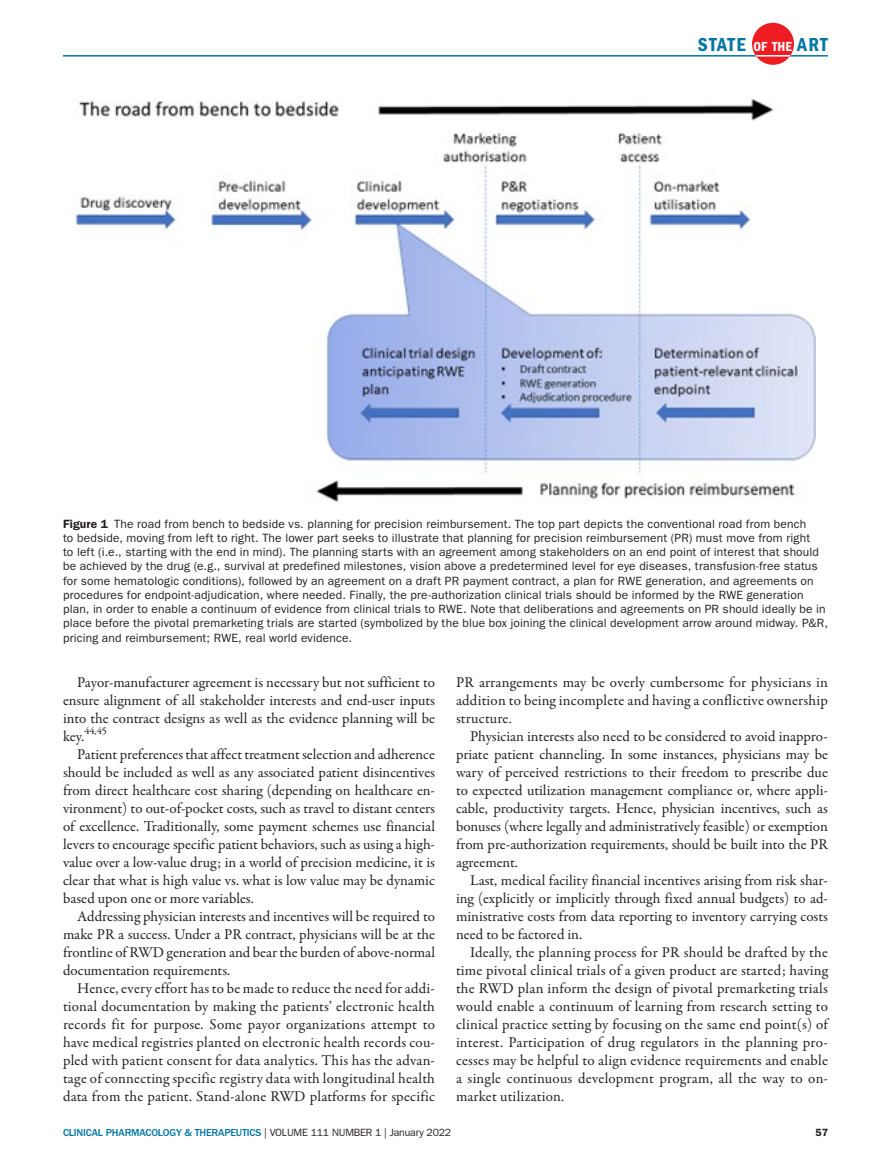
<style>
.page{position:relative;width:891px;height:1175px;background:#fff}
.page>*{position:absolute;margin:0;border:0;box-sizing:border-box;transform-origin:0 0}
.t1{font:19.5px "ITC Franklin Gothic Std Dm Cd";letter-spacing:.065em;color:#0076a3}
.t2{font:15px/18px "Garamond Premr Pro";color:#231f20;text-align:justify}
.t3{font:12px/14.2px "ITC Franklin Gothic Std";letter-spacing:.015em;color:#231f20}
.t4{font:500 10.5px "ITC Franklin Gothic Std";letter-spacing:-.015em;color:#0076a3}
.t5{font:10.5px "Garamond Premr Pro";color:#231f20}
.t6{font:600 10.5px "ITC Franklin Gothic Std";color:#231f20}
.s1{font-size:13.65px;color:#fff}
.s2{font-weight:600}
.s3{font-weight:400;color:#231f20}
</style>
<div class="page">
<hr style="left:63px;top:55px;width:765px;height:2px;background:#0076a3">
<img style="left:76px;top:100px;width:739px;height:402px">
<div style="left:752px;top:23px;width:42px;height:42px;background:#ee1d23;border-radius:50%"></div>
<svg style="left:755px;top:55px;width:36px;height:2px"></svg>
<h1 class="t1" style="left:698px;top:33px;width:132px">STATE <span class="s1">of the</span> ART</h1>
<p class="t3" style="left:63px;top:516px;width:766px"><span class="s2">Figure 1</span> The road from bench to bedside vs. planning for precision reimbursement. The top part depicts the conventional road from bench<br>to bedside, moving from left to right. The lower part seeks to illustrate that planning for precision reimbursement (PR) must move from right<br>to left (i.e., starting with the end in mind). The planning starts with an agreement among stakeholders on an end point of interest that should be achieved by the drug (e.g., survival at predefined milestones, vision above a predetermined level for eye diseases, transfusion-free status for some hematologic conditions), followed by an agreement on a draft PR payment contract, a plan for RWE generation, and agreements on procedures for endpoint-adjudication, where needed. Finally, the pre-authorization clinical trials should be informed by the RWE generation plan, in order to enable a continuum of evidence from clinical trials to RWE. Note that deliberations and agreements on PR should ideally be in place before the pivotal premarketing trials are started (symbolized by the blue box joining the clinical development arrow around midway. P&amp;R, pricing and reimbursement; RWE, real world evidence.</p>
<p class="t2" style="left:63px;top:673px;width:373px;text-indent:14px">Payor-manufacturer agreement is necessary but not sufficient to ensure alignment of all stakeholder interests and end-user inputs into the contract designs as well as the evidence planning will be key.</p>
<p class="t5" style="left:84px;top:724px;width:24px">44,45</p>
<p class="t2" style="left:63px;top:745px;width:373px;text-indent:14px">Patient preferences that affect treatment selection and adherence should be included as well as any associated patient disincentives from direct healthcare cost sharing (depending on healthcare en&shy;vironment) to out-of-pocket costs, such as travel to distant centers of excellence. Traditionally, some payment schemes use financial levers to encourage specific patient behaviors, such as using a high&shy;value over a low-value drug; in a world of precision medicine, it is clear that what is high value vs. what is low value may be dynamic based upon one or more variables.</p>
<p class="t2" style="left:63px;top:907px;width:373px;text-indent:14px">Addressing physician interests and incentives will be required to make PR a success. Under a PR contract, physicians will be at the frontline of RWD generation and bear the burden of above-normal documentation requirements.</p>
<p class="t2" style="left:63px;top:979px;width:373px;text-indent:14px">Hence, every effort has to be made to reduce the need for addi&shy;tional documentation by making the patients’ electronic health records fit for purpose. Some payor organizations attempt to have medical registries planted on electronic health records cou&shy;pled with patient consent for data analytics. This has the advan&shy;tage of connecting specific registry data with longitudinal health data from the patient. Stand-alone RWD platforms for specific</p>
<p class="t2" style="left:456px;top:673px;width:373px">PR arrangements may be overly cumbersome for physicians in addition to being incomplete and having a conflictive ownership structure.</p>
<p class="t2" style="left:456px;top:727px;width:374px;text-indent:14px">Physician interests also need to be considered to avoid inappro&shy;priate patient channeling. In some instances, physicians may be wary of perceived restrictions to their freedom to prescribe due to expected utilization management compliance or, where appli&shy;cable, productivity targets. Hence, physician incentives, such as bonuses (where legally and administratively feasible) or exemption from pre-authorization requirements, should be built into the PR agreement.</p>
<p class="t2" style="left:456px;top:871px;width:373px;text-indent:14px">Last, medical facility financial incentives arising from risk shar&shy;ing (explicitly or implicitly through fixed annual budgets) to ad&shy;ministrative costs from data reporting to inventory carrying costs need to be factored in.</p>
<p class="t2" style="left:456px;top:943px;width:374px;text-indent:14px">Ideally, the planning process for PR should be drafted by the time pivotal clinical trials of a given product are started; having the RWD plan inform the design of pivotal premarketing trials would enable a continuum of learning from research setting to clinical practice setting by focusing on the same end point(s) of interest. Participation of drug regulators in the planning pro&shy;cesses may be helpful to align evidence requirements and enable a single continuous development program, all the way to on&shy;market utilization.</p>
<p class="t4" style="left:63px;top:1126px;width:390px">CLINICAL PHARMACOLOGY &amp; THERAPEUTICS <span class="s3">| VOLUME 111 NUMBER 1 | January 2022</span></p>
<p class="t6" style="left:815px;top:1125px;width:14px">57</p>
</div>
